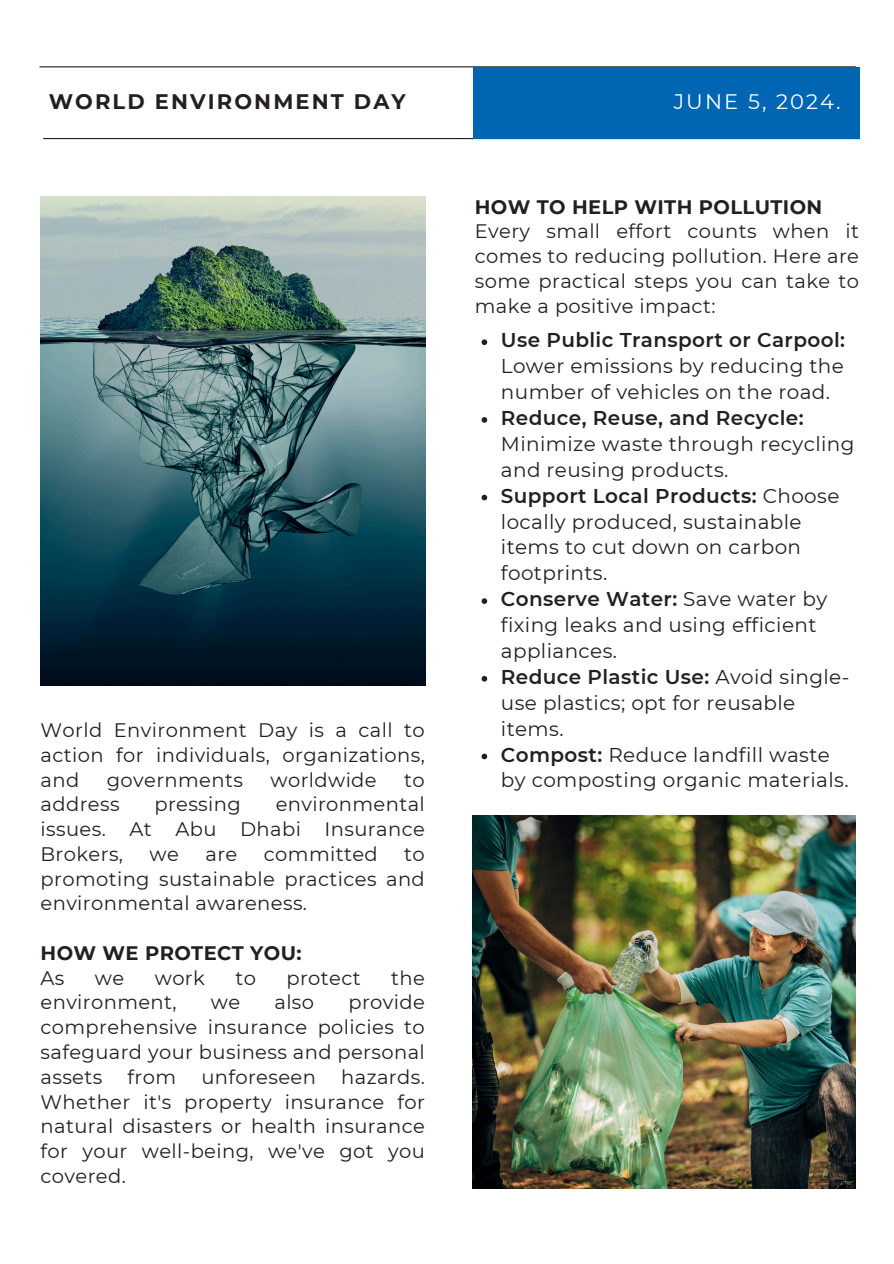
<style>
.page{position:relative;width:894px;height:1264px;background:#fff}
.page>*{position:absolute;margin:0;border:0;box-sizing:border-box;transform-origin:0 0}
.t1{font:700 21px "Montserrat";letter-spacing:.1em;color:#231f20}
.t2{font:21px "Montserrat";letter-spacing:.1em;color:#fff}
.t3{font:19.95px/26px "Montserrat";letter-spacing:.02em;color:#231f20}
.t4{font:600 19.95px "Montserrat";letter-spacing:.02em;color:#231f20}
.t5{font:19.5px/24.8px "Montserrat";letter-spacing:.02em;color:#231f20;text-align:justify}
.t6{font:700 19.5px "Montserrat";letter-spacing:.02em;color:#231f20}
.s1{font-weight:600}
</style>
<div class="page">
<hr style="left:43px;top:138px;width:816px;height:1px;background:#231f20">
<hr style="left:39px;top:66px;width:816px;height:1px;background:#231f20">
<div style="left:472px;top:67px;width:387px;height:71px;background:#0065b3"></div>
<img style="left:41px;top:197px;width:384px;height:488px">
<img style="left:472px;top:815px;width:383px;height:373px">
<svg style="left:481px;top:339px;width:6px;height:6px"></svg>
<svg style="left:481px;top:417px;width:6px;height:6px"></svg>
<svg style="left:481px;top:495px;width:6px;height:5px"></svg>
<svg style="left:481px;top:598px;width:6px;height:6px"></svg>
<svg style="left:481px;top:676px;width:6px;height:5px"></svg>
<svg style="left:481px;top:753px;width:6px;height:6px"></svg>
<p class="t1" style="left:49px;top:89px;width:358px">WORLD ENVIRONMENT DAY</p>
<p class="t2" style="left:673px;top:89px;width:168px">JUNE 5, 2024.</p>
<h1 class="t5" style="left:41px;top:717px;width:385px">World Environment Day is a call to action for individuals, organizations, and</h1>
<h1 class="t5" style="left:107px;top:767px;width:137px">governments</h1>
<h1 class="t5" style="left:270px;top:767px;width:108px">worldwide</h1>
<h1 class="t5" style="left:404px;top:767px;width:22px">to</h1>
<h1 class="t5" style="left:41px;top:792px;width:80px">address</h1>
<h1 class="t5" style="left:154px;top:792px;width:88px">pressing</h1>
<h1 class="t5" style="left:41px;top:792px;width:385px;text-indent:235px">environmental issues. At Abu Dhabi Insurance Brokers,</h1>
<h1 class="t5" style="left:149px;top:841px;width:31px">we</h1>
<h1 class="t5" style="left:205px;top:841px;width:33px">are</h1>
<h1 class="t5" style="left:264px;top:841px;width:115px">committed</h1>
<h1 class="t5" style="left:41px;top:841px;width:385px;text-indent:363px">to promoting sustainable practices and environmental awareness.</h1>
<h2 class="t6" style="left:41px;top:941px;width:262px">HOW WE PROTECT YOU:</h2>
<p class="t5" style="left:41px;top:965px;width:25px">As</p>
<p class="t5" style="left:95px;top:965px;width:31px">we</p>
<p class="t5" style="left:155px;top:965px;width:52px">work</p>
<p class="t5" style="left:235px;top:965px;width:22px">to</p>
<p class="t5" style="left:286px;top:965px;width:76px">protect</p>
<p class="t5" style="left:391px;top:965px;width:35px">the</p>
<p class="t5" style="left:41px;top:990px;width:138px">environment,</p>
<p class="t5" style="left:211px;top:990px;width:31px">we</p>
<p class="t5" style="left:274px;top:990px;width:41px">also</p>
<p class="t5" style="left:41px;top:990px;width:385px;text-indent:308px">provide comprehensive insurance policies to safeguard your business and personal assets</p>
<p class="t5" style="left:127px;top:1064px;width:50px">from</p>
<p class="t5" style="left:201px;top:1064px;width:116px">unforeseen</p>
<p class="t5" style="left:41px;top:1064px;width:385px;text-indent:300px">hazards.<br>Whether it's property insurance for natural disasters or health insurance for your well-being, we've got you covered.</p>
<p class="t6" style="left:474px;top:195px;width:349px">HOW TO HELP WITH POLLUTION</p>
<p class="t5" style="left:474px;top:219px;width:385px">Every small effort counts when it comes to reducing pollution. Here are some practical steps you can take to make a positive impact:</p>
<p class="t4" style="left:500px;top:328px;width:345px">Use Public Transport or Carpool:</p>
<p class="t3" style="left:500px;top:353px;width:344px">Lower emissions by reducing the number of vehicles on the road.</p>
<p class="t4" style="left:500px;top:405px;width:304px">Reduce, Reuse, and Recycle:</p>
<p class="t3" style="left:500px;top:431px;width:355px">Minimize waste through recycling and reusing products.<br><span class="s1">Support Local Products:</span> Choose locally produced, sustainable items to cut down on carbon footprints.<br><span class="s1">Conserve Water:</span> Save water by fixing leaks and using efficient appliances.<br><span class="s1">Reduce Plastic Use:</span> Avoid single&shy;use plastics; opt for reusable items.<br><span class="s1">Compost:</span> Reduce landfill waste by composting organic materials.</p>
</div>
